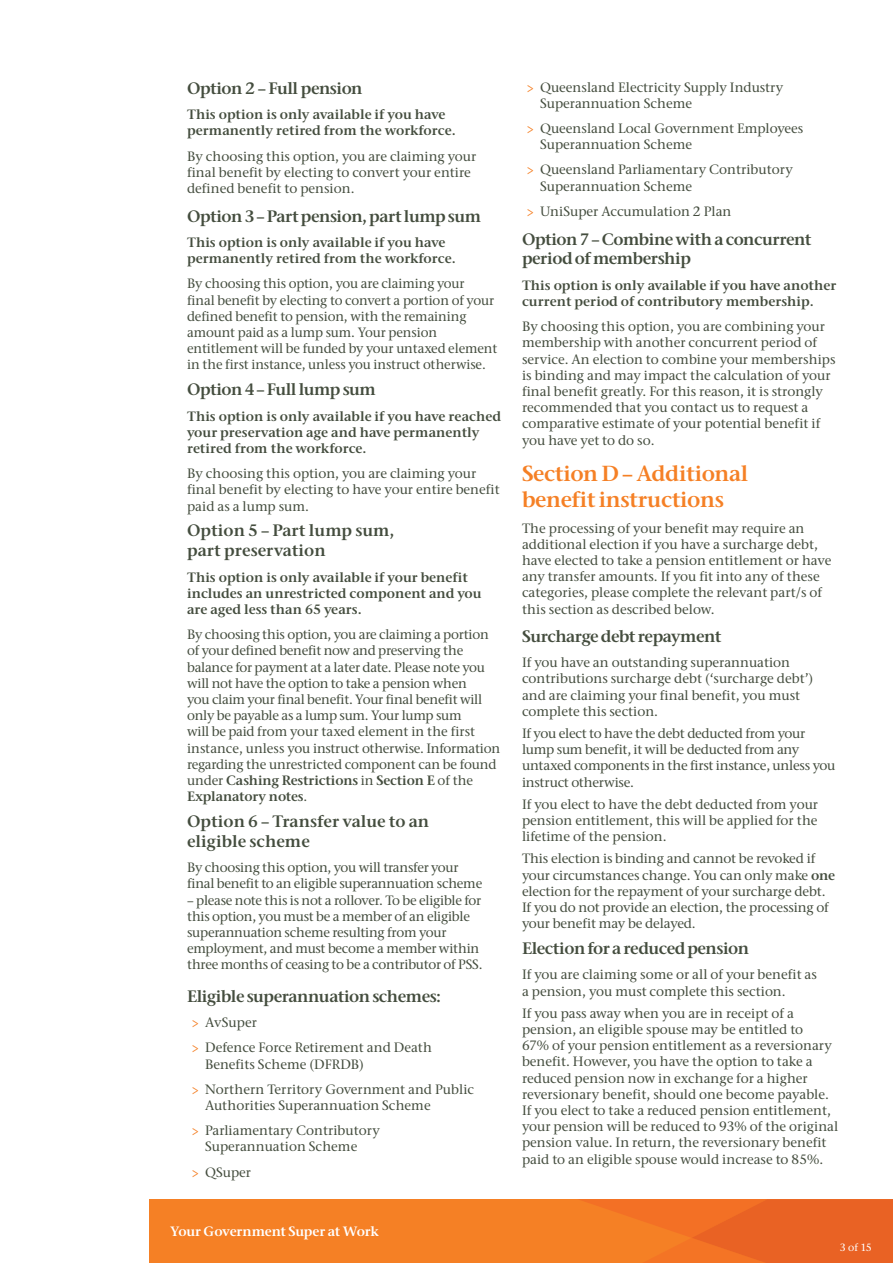
<style>
.page{position:relative;width:893px;height:1263px;background:#fff}
.page>*{position:absolute;margin:0;border:0;box-sizing:border-box;transform-origin:0 0}
.t1{font:21.75px/26.2px "Stone Serif ITC Semi";letter-spacing:-.02em;color:#f58025}
.t2{font:16.5px/20px "Stone Serif ITC Semi";letter-spacing:-.03em;color:#444d3e}
.t3{font:16.5px/20px "Stone Serif ITC Semi";color:#444d3e}
.t4{font:500 13.5px/16.2px "Stone Serif ITC";color:#444d3e}
.t5{font:500 13.5px/16.2px "Stone Serif ITC";letter-spacing:-.02em;color:#444d3e}
.t6{font:13.5px/16.2px "Stone Serif ITC Semi";color:#444d3e}
.t7{font:13.5px "Stone Serif ITC Semi";letter-spacing:-.02em;color:#fff}
.t8{font:500 10.5px "Stone Serif ITC";color:#fff}
.s1{font-family:"Stone Serif ITC";font-weight:500}
.s2{color:#f58025}
.s3{font-family:"Stone Serif ITC Semi";font-weight:400}
</style>
<div class="page">
<div style="left:149px;top:1199px;width:744px;height:64px;background:#f58025"></div>
<svg style="left:579px;top:1199px;width:314px;height:64px"></svg>
<p class="t2" style="left:187px;top:78px;width:177px">Option 2 – Full pension</p>
<p class="t6" style="left:187px;top:106px;width:270px">This option is only available if you have permanently retired from the workforce.</p>
<p class="t4" style="left:187px;top:148px;width:291px">By choosing this option, you are claiming your final benefit by electing to convert your entire defined benefit to pension.</p>
<p class="t2" style="left:187px;top:206px;width:296px">Option 3 – Part pension, part lump sum</p>
<p class="t6" style="left:187px;top:234px;width:270px">This option is only available if you have permanently retired from the workforce.</p>
<p class="t4" style="left:187px;top:276px;width:312px">By choosing this option, you are claiming your<br>final benefit by electing to convert a portion of your defined benefit to pension, with the remaining amount paid as a lump sum. Your pension entitlement will be funded by your untaxed element in the first instance, unless you instruct otherwise.</p>
<p class="t2" style="left:187px;top:379px;width:190px">Option 4 – Full lump sum</p>
<p class="t6" style="left:187px;top:408px;width:315px">This option is only available if you have reached your preservation age and have permanently retired from the workforce.</p>
<p class="t4" style="left:187px;top:465px;width:314px">By choosing this option, you are claiming your final benefit by electing to have your entire benefit paid as a lump sum.</p>
<p class="t3" style="left:187px;top:520px;width:209px">Option 5 – Part lump sum, part preservation</p>
<p class="t6" style="left:187px;top:568px;width:296px">This option is only available if your benefit includes an unrestricted component and you are aged less than 65 years.</p>
<p class="t5" style="left:187px;top:626px;width:315px">By choosing this option, you are claiming a portion of your defined benefit now and preserving the balance for payment at a later date. Please note you will not have the option to take a pension when<br>you claim your final benefit. Your final benefit will only be payable as a lump sum. Your lump sum<br>will be paid from your taxed element in the first instance, unless you instruct otherwise. Information regarding the unrestricted component can be found</p>
<p class="t6" style="left:187px;top:772px;width:287px"><span class="s1">under</span> Cashing Restrictions <span class="s1">in</span> Section E <span class="s1">of the<br></span>Explanatory notes<span class="s1">.</span></p>
<p class="t3" style="left:187px;top:811px;width:244px">Option 6 – Transfer value to an eligible scheme</p>
<p class="t5" style="left:187px;top:859px;width:297px">By choosing this option, you will transfer your final benefit to an eligible superannuation scheme</p>
<p class="t5" style="left:187px;top:892px;width:297px">– please note this is not a rollover. To be eligible for this option, you must be a member of an eligible superannuation scheme resulting from your employment, and must become a member within three months of ceasing to be a contributor of PSS.</p>
<p class="t2" style="left:187px;top:986px;width:256px">Eligible superannuation schemes:</p>
<p class="t4" style="left:192px;top:1010px;width:242px;line-height:25.2px"><span class="s2">&gt;</span> AvSuper<br><span class="s2">&gt;</span> Defence Force Retirement and Death</p>
<p class="t4" style="left:192px;top:1051px;width:284px;line-height:25.2px;text-indent:14px">Benefits Scheme (DFRDB)<br><span class="s2">&gt;</span> Northern Territory Government and Public</p>
<p class="t4" style="left:192px;top:1092px;width:241px;line-height:25.2px;text-indent:14px">Authorities Superannuation Scheme <span class="s2">&gt;</span> Parliamentary Contributory</p>
<p class="t4" style="left:192px;top:1134px;width:167px;line-height:25.2px;text-indent:14px">Superannuation Scheme <span class="s2">&gt;</span> QSuper</p>
<p class="t7" style="left:170px;top:1223px;width:210px">Your Government Super at Work</p>
<p class="t4" style="left:540px;top:79px;width:245px;text-indent:-14px"><span class="s2">&gt;</span> Queensland Electricity Supply Industry<br>Superannuation Scheme</p>
<p class="t4" style="left:540px;top:120px;width:265px;text-indent:-14px"><span class="s2">&gt;</span> Queensland Local Government Employees<br>Superannuation Scheme</p>
<p class="t4" style="left:540px;top:161px;width:254px;text-indent:-14px"><span class="s2">&gt;</span> Queensland Parliamentary Contributory<br>Superannuation Scheme</p>
<p class="t4" style="left:526px;top:203px;width:206px"><span class="s2">&gt;</span> UniSuper Accumulation 2 Plan</p>
<p class="t2" style="left:522px;top:229px;width:291px">Option 7 – Combine with a concurrent period of membership</p>
<p class="t6" style="left:522px;top:277px;width:316px">This option is only available if you have another current period of contributory membership.</p>
<p class="t4" style="left:522px;top:318px;width:315px">By choosing this option, you are combining your membership with another concurrent period of service. An election to combine your memberships is binding and may impact the calculation of your final benefit greatly. For this reason, it is strongly recommended that you contact us to request a comparative estimate of your potential benefit if you have yet to do so.</p>
<h1 class="t1" style="left:522px;top:460px;width:228px">Section D – Additional benefit instructions</h1>
<p class="t4" style="left:522px;top:520px;width:311px">The processing of your benefit may require an additional election if you have a surcharge debt, have elected to take a pension entitlement or have any transfer amounts. If you fit into any of these categories, please complete the relevant part/s of this section as described below.</p>
<p class="t2" style="left:522px;top:626px;width:201px">Surcharge debt repayment</p>
<p class="t4" style="left:522px;top:654px;width:293px">If you have an outstanding superannuation contributions surcharge debt (‘surcharge debt’) and are claiming your final benefit, you must complete this section.</p>
<p class="t5" style="left:522px;top:725px;width:315px">If you elect to have the debt deducted from your lump sum benefit, it will be deducted from any untaxed components in the first instance, unless you instruct otherwise.</p>
<p class="t4" style="left:522px;top:796px;width:298px;text-align:justify">If you elect to have the debt deducted from your pension entitlement, this will be applied for the lifetime of the pension.</p>
<p class="t4" style="left:522px;top:850px;width:315px">This election is binding and cannot be revoked if your circumstances change. You can only make <span class="s3">one </span>election for the repayment of your surcharge debt.<br>If you do not provide an election, the processing of your benefit may be delayed.</p>
<p class="t2" style="left:522px;top:938px;width:229px">Election for a reduced pension</p>
<p class="t4" style="left:522px;top:966px;width:296px">If you are claiming some or all of your benefit as a pension, you must complete this section.</p>
<p class="t4" style="left:522px;top:1005px;width:318px">If you pass away when you are in receipt of a pension, an eligible spouse may be entitled to<br>67% of your pension entitlement as a reversionary benefit. However, you have the option to take a reduced pension now in exchange for a higher reversionary benefit, should one become payable.<br>If you elect to take a reduced pension entitlement, your pension will be reduced to 93% of the original pension value. In return, the reversionary benefit paid to an eligible spouse would increase to 85%.</p>
<p class="t8" style="left:840px;top:1241px;width:33px">3 of 15</p>
</div>
